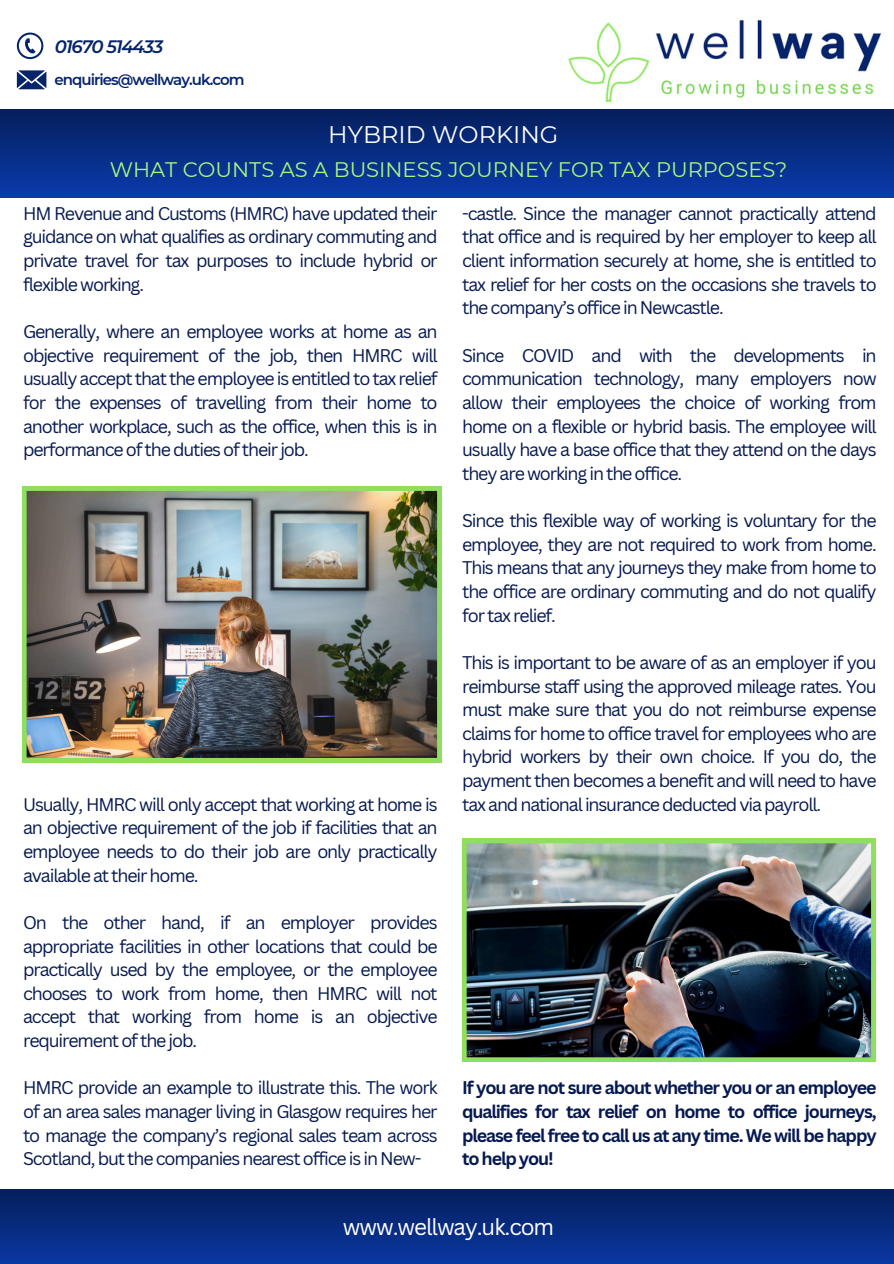
<style>
.page{position:relative;width:894px;height:1264px;background:#fff}
.page>*{position:absolute;margin:0;border:0;box-sizing:border-box;transform-origin:0 0}
.t1{font:24px "Montserrat";color:#fff}
.t2{font:22.5px "Canva Sans";letter-spacing:-.05em;color:#fff}
.t3{font:21px "Montserrat";color:#aaf87a}
.t4{font:italic 600 18px "Montserrat";letter-spacing:-.065em;color:#05246b}
.t5{font:17.85px/23.7px "Canva Sans";letter-spacing:-.065em;color:#061950;text-align:justify}
.t6{font:700 17.85px/23.7px "Canva Sans";letter-spacing:-.065em;color:#061950;text-align:justify}
.t7{font:600 15px "Montserrat";letter-spacing:-.065em;color:#05246b}
</style>
<div class="page">
<div style="left:0;top:1189px;width:893px;height:74px;background:linear-gradient(to bottom,#051f5b,#0936a1)"></div>
<svg style="left:17px;top:33px;width:26px;height:26px"></svg>
<svg style="left:17px;top:70px;width:29px;height:19px"></svg>
<img style="left:568px;top:20px;width:313px;height:83px">
<div style="left:0;top:109px;width:893px;height:89px;background:linear-gradient(to bottom,#051f5c,#0a3aad)"></div>
<img style="left:22px;top:486px;width:419px;height:276px">
<img style="left:462px;top:838px;width:413px;height:223px">
<p class="t4" style="left:55px;top:36px;width:110px">01670 514433</p>
<h1 class="t7" style="left:54px;top:71px;width:192px">enquiries@wellway.uk.com</h1>
<h3 class="t1" style="left:328px;top:120px;width:232px">HYBRID WORKING</h3>
<h6 class="t3" style="left:110px;top:157px;width:679px">WHAT COUNTS AS A BUSINESS JOURNEY FOR TAX PURPOSES?</h6>
<h6 class="t5" style="left:23px;top:201px;width:416px">HM Revenue and Customs (HMRC) have updated their guidance on what qualifies as ordinary commuting and private travel for tax purposes to include hybrid or flexible working.</h6>
<h6 class="t5" style="left:23px;top:319px;width:416px">Generally, where an employee works at home as an objective requirement of the job, then HMRC will usually accept that the employee is entitled to tax relief for the expenses of travelling from their home to another workplace, such as the office, when this is in performance of the duties of their job.</h6>
<h6 class="t5" style="left:462px;top:201px;width:416px">-castle. Since the manager cannot practically attend that office and is required by her employer to keep all client information securely at home, she is entitled to tax relief for her costs on the occasions she travels to the company’s office in Newcastle.</h6>
<h6 class="t5" style="left:462px;top:343px;width:416px">Since COVID and with the developments in communication technology, many employers now allow their employees the choice of working from home on a flexible or hybrid basis. The employee will usually have a base office that they attend on the days they are working in the office.</h6>
<h6 class="t5" style="left:462px;top:508px;width:416px">Since this flexible way of working is voluntary for the employee, they are not required to work from home.<br>This means that any journeys they make from home to the office are ordinary commuting and do not qualify for tax relief.</h6>
<h5 class="t5" style="left:462px;top:650px;width:416px">This is important to be aware of as an employer if you reimburse staff using the approved mileage rates. You must make sure that you do not reimburse expense claims for home to office travel for employees who are hybrid workers by their own choice. If you do, the payment then becomes a benefit and will need to have tax and national insurance deducted via payroll.</h5>
<h6 class="t5" style="left:23px;top:792px;width:416px">Usually, HMRC will only accept that working at home is an objective requirement of the job if facilities that an employee needs to do their job are only practically available at their home.</h6>
<h6 class="t5" style="left:23px;top:910px;width:416px">On the other hand, if an employer provides appropriate facilities in other locations that could be practically used by the employee, or the employee chooses to work from home, then HMRC will not accept that working from home is an objective requirement of the job.</h6>
<h6 class="t5" style="left:23px;top:1075px;width:416px">HMRC provide an example to illustrate this. The work of an area sales manager living in Glasgow requires her to manage the company’s regional sales team across Scotland, but the companies nearest office is in New-</h6>
<p class="t6" style="left:462px;top:1075px;width:416px">If you are not sure about whether you or an employee qualifies for tax relief on home to office journeys, please feel free to call us at any time. We will be happy to help you!</p>
<p class="t2" style="left:343px;top:1210px;width:213px">www.wellway.uk.com</p>
</div>
